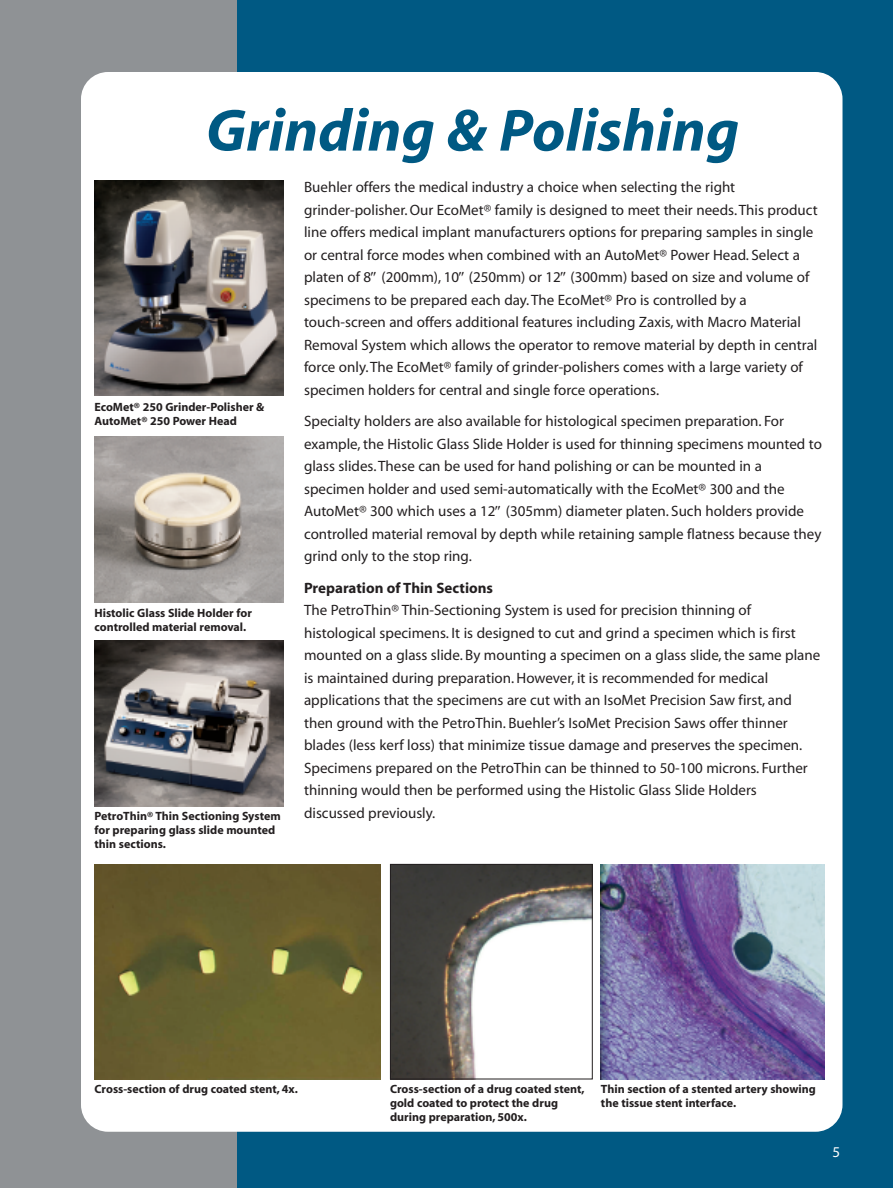
<style>
.page{position:relative;width:893px;height:1188px;background:#fff}
.page>*{position:absolute;margin:0;border:0;box-sizing:border-box;transform-origin:0 0}
.t1{font:italic 700 60px "Myriad";color:#005983}
.t2{font:15px/22.5px "Myriad";color:#231f20}
.t3{font:700 15px "Myriad";color:#231f20}
.t4{font:15px "Myriad";color:#fff}
.t5{font:700 12px/14.4px "Myriad";color:#231f20}
</style>
<div class="page">
<div style="left:10px;top:0;width:883px;height:1188px;background:#005983"></div>
<div style="left:0;top:0;width:237px;height:1188px;background:#8f9295"></div>
<div style="left:81px;top:72px;width:761px;height:1060px;background:#fff;border-radius:27px"></div>
<img style="left:94px;top:180px;width:190px;height:216px">
<img style="left:94px;top:640px;width:190px;height:167px">
<img style="left:94px;top:436px;width:190px;height:166px">
<img style="left:601px;top:864px;width:223px;height:215px">
<img style="left:94px;top:864px;width:287px;height:215px">
<img style="left:392px;top:866px;width:199px;height:211px">
<div style="left:390px;top:864px;width:203px;height:215px;border:1px solid #231f20"></div>
<h1 class="t1" style="left:206px;top:108px;width:535px">Grinding &amp; Polishing</h1>
<p class="t5" style="left:94px;top:400px;width:171px">EcoMet® 250 Grinder-Polisher &amp;<br>AutoMet® 250 Power Head</p>
<p class="t5" style="left:94px;top:606px;width:159px">Histolic Glass Slide Holder for controlled material removal.</p>
<p class="t2" style="left:304px;top:177px;width:515px">Buehler offers the medical industry a choice when selecting the right grinder-polisher. Our EcoMet® family is designed to meet their needs.This product line offers medical implant manufacturers options for preparing samples in single or central force modes when combined with an AutoMet® Power Head. Select a platen of 8 (200mm), 10 (250mm) or 12 (300mm) based on size and volume of specimens to be prepared each day.The EcoMet® Pro is controlled by a touch-screen and offers additional features including Zaxis, with Macro Material Removal System which allows the operator to remove material by depth in central force only.The EcoMet® family of grinder-polishers comes with a large variety of specimen holders for central and single force operations.</p>
<p class="t2" style="left:304px;top:411px;width:519px">Specialty holders are also available for histological specimen preparation. For example, the Histolic Glass Slide Holder is used for thinning specimens mounted to glass slides.These can be used for hand polishing or can be mounted in a specimen holder and used semi-automatically with the EcoMet® 300 and the AutoMet® 300 which uses a 12 (305mm) diameter platen. Such holders provide controlled material removal by depth while retaining sample flatness because they grind only to the stop ring.</p>
<p class="t3" style="left:304px;top:582px;width:190px">Preparation of Thin Sections</p>
<p class="t2" style="left:304px;top:600px;width:518px">The PetroThin® Thin-Sectioning System is used for precision thinning of histological specimens. It is designed to cut and grind a specimen which is first mounted on a glass slide. By mounting a specimen on a glass slide, the same plane is maintained during preparation. However, it is recommended for medical applications that the specimens are cut with an IsoMet Precision Saw first, and then ground with the PetroThin. Buehler’s IsoMet Precision Saws offer thinner blades (less kerf loss) that minimize tissue damage and preserves the specimen.<br>Specimens prepared on the PetroThin can be thinned to 50-100 microns. Further thinning would then be performed using the Histolic Glass Slide Holders</p>
<p class="t5" style="left:94px;top:809px;width:188px">PetroThin® Thin Sectioning System</p>
<p class="t2" style="left:304px;top:803px;width:133px">discussed previously.</p>
<p class="t5" style="left:94px;top:824px;width:182px">for preparing glass slide mounted thin sections.</p>
<p class="t5" style="left:94px;top:1082px;width:205px">Cross-section of drug coated stent, 4x.</p>
<p class="t5" style="left:390px;top:1082px;width:196px">Cross-section of a drug coated stent, gold coated to protect the drug during preparation, 500x.</p>
<p class="t5" style="left:601px;top:1082px;width:216px">Thin section of a stented artery showing the tissue stent interface.</p>
<p class="t4" style="left:832px;top:1146px;width:9px">5</p>
</div>
